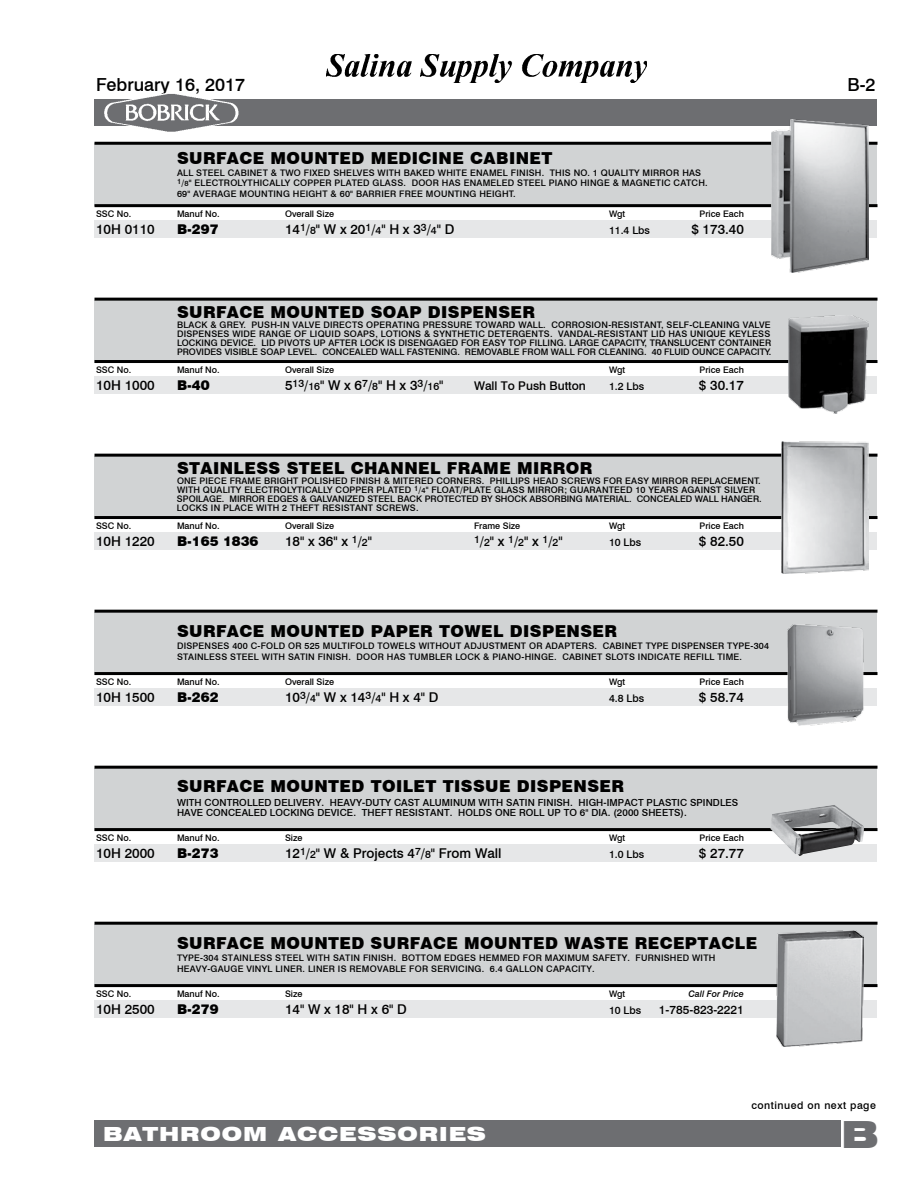
<style>
.page{position:relative;width:918px;height:1188px;background:#fff}
.page>*{position:absolute;margin:0;border:0;box-sizing:border-box;transform-origin:0 0}
.t1{font:900 expanded 37.5px "Swiss 721 BT";color:#6d6e71}
.t2{font:900 expanded 19.5px "Swiss 721 BT";letter-spacing:.05em;color:#fff}
.t3{font:500 18px "Swiss 721 BT";color:#000}
.t4{font:900 16.5px "Swiss 721 BT";letter-spacing:.025em;color:#000}
.t5{font:500 13.5px "Swiss 721 BT";color:#000}
.t6{font:900 13.5px "Swiss 721 BT";color:#000}
.t7{font:500 12px "Swiss 721 BT";color:#000}
.t8{font:500 10.5px "Swiss 721 BT";letter-spacing:.025em;color:#000}
.t9{font:500 10.5px "Swiss 721 BT";letter-spacing:.05em;color:#000}
.t10{font:500 9.75px/10.5px "Swiss 721 BT";letter-spacing:.01em;color:#000}
.t11{font:500 9px/9px "Swiss 721 BT";letter-spacing:.025em;color:#000}
.t12{font:500 9px "Swiss 721 BT";color:#000}
.t13{font:italic 500 9px "Swiss 721 BT";color:#000}
.s1{font-size:7.5px}
.s2{font-size:10.5px}
</style>
<div class="page">
<img style="left:326px;top:54px;width:321px;height:29px">
<div style="left:94px;top:99px;width:784px;height:27px;background:#6d6e71"></div>
<img style="left:104px;top:107px;width:135px;height:11px">
<img style="left:105px;top:94px;width:132px;height:38px">
<div style="left:94px;top:768px;width:784px;height:62px;background:#d1d3d4"></div>
<div style="left:94px;top:300px;width:784px;height:62px;background:#d1d3d4"></div>
<hr style="left:94px;top:298px;width:784px;height:3px;background:#000">
<div style="left:94px;top:377px;width:784px;height:17px;background:#e6e7e8"></div>
<div style="left:94px;top:533px;width:784px;height:17px;background:#e6e7e8"></div>
<div style="left:94px;top:689px;width:784px;height:17px;background:#e6e7e8"></div>
<div style="left:94px;top:845px;width:784px;height:17px;background:#e6e7e8"></div>
<hr style="left:94px;top:360px;width:784px;height:3px;background:#000">
<div style="left:94px;top:612px;width:784px;height:62px;background:#d1d3d4"></div>
<hr style="left:94px;top:610px;width:784px;height:3px;background:#000">
<hr style="left:94px;top:672px;width:784px;height:3px;background:#000">
<div style="left:94px;top:456px;width:784px;height:62px;background:#d1d3d4"></div>
<hr style="left:94px;top:454px;width:784px;height:3px;background:#000">
<hr style="left:94px;top:516px;width:784px;height:3px;background:#000">
<hr style="left:94px;top:766px;width:784px;height:3px;background:#000">
<hr style="left:94px;top:828px;width:784px;height:3px;background:#000">
<div style="left:94px;top:143px;width:784px;height:63px;background:#d1d3d4"></div>
<hr style="left:94px;top:142px;width:784px;height:3px;background:#000">
<div style="left:94px;top:221px;width:784px;height:17px;background:#e6e7e8"></div>
<hr style="left:94px;top:204px;width:784px;height:3px;background:#000">
<div style="left:94px;top:924px;width:784px;height:62px;background:#d1d3d4"></div>
<div style="left:94px;top:1001px;width:784px;height:17px;background:#e6e7e8"></div>
<hr style="left:94px;top:922px;width:784px;height:3px;background:#000">
<hr style="left:94px;top:984px;width:784px;height:3px;background:#000">
<div style="left:94px;top:1120px;width:747px;height:28px;background:#6d6e71"></div>
<img style="left:771px;top:119px;width:98px;height:153px">
<img style="left:788px;top:316px;width:81px;height:97px">
<img style="left:782px;top:442px;width:87px;height:132px">
<img style="left:788px;top:624px;width:76px;height:102px">
<img style="left:770px;top:805px;width:94px;height:51px">
<img style="left:777px;top:930px;width:87px;height:117px">
<h3 class="t3" style="left:96px;top:74px;width:151px">February 16, 2017</h3>
<h3 class="t3" style="left:848px;top:74px;width:30px">B-2</h3>
<h3 class="t4" style="left:177px;top:148px;width:377px">SURFACE MOUNTED MEDICINE CABINET</h3>
<p class="t11" style="left:177px;top:167px;width:532px;line-height:10.5px">ALL STEEL CABINET &amp; TWO FIXED SHELVES WITH BAKED WHITE ENAMEL FINISH. THIS NO. 1 QUALITY MIRROR HAS<br><sup>1</sup>/<span class="s1">8</span>" ELECTROLYTHICALLY COPPER PLATED GLASS. DOOR HAS ENAMELED STEEL PIANO HINGE &amp; MAGNETIC CATCH.<br>69" AVERAGE MOUNTING HEIGHT &amp; 60" BARRIER FREE MOUNTING HEIGHT.</p>
<p class="t11" style="left:96px;top:209px;width:37px">SSC No.</p>
<p class="t11" style="left:177px;top:209px;width:44px">Manuf No.</p>
<p class="t12" style="left:285px;top:208px;width:51px">Overall Size</p>
<p class="t11" style="left:609px;top:209px;width:18px">Wgt</p>
<p class="t12" style="left:700px;top:208px;width:46px">Price Each</p>
<h3 class="t5" style="left:96px;top:221px;width:60px">10H 0110</h3>
<h3 class="t6" style="left:177px;top:221px;width:43px">B-297</h3>
<h3 class="t5" style="left:285px;top:221px;width:171px">14<sup>1</sup>/<span class="s2">8</span>" W x 20<sup>1</sup>/<span class="s2">4</span>" H x 3<sup>3</sup>/<span class="s2">4</span>" D</h3>
<p class="t8" style="left:609px;top:224px;width:42px">11.4 Lbs</p>
<h3 class="t5" style="left:691px;top:221px;width:54px">$ 173.40</h3>
<h3 class="t4" style="left:177px;top:302px;width:360px">SURFACE MOUNTED SOAP DISPENSER</h3>
<p class="t11" style="left:177px;top:320px;width:596px;text-align:justify">BLACK &amp; GREY. PUSH-IN VALVE DIRECTS OPERATING PRESSURE TOWARD WALL. CORROSION-RESISTANT, SELF-CLEANING VALVE DISPENSES WIDE RANGE OF LIQUID SOAPS, LOTIONS &amp; SYNTHETIC DETERGENTS. VANDAL-RESISTANT LID HAS UNIQUE KEYLESS LOCKING DEVICE. LID PIVOTS UP AFTER LOCK IS DISENGAGED FOR EASY TOP FILLING. LARGE CAPACITY, TRANSLUCENT CONTAINER PROVIDES VISIBLE SOAP LEVEL. CONCEALED WALL FASTENING. REMOVABLE FROM WALL FOR CLEANING. 40 FLUID OUNCE CAPACITY.</p>
<p class="t11" style="left:96px;top:365px;width:37px">SSC No.</p>
<p class="t11" style="left:177px;top:365px;width:44px">Manuf No.</p>
<p class="t12" style="left:285px;top:364px;width:51px">Overall Size</p>
<p class="t11" style="left:609px;top:365px;width:18px">Wgt</p>
<p class="t12" style="left:700px;top:364px;width:46px">Price Each</p>
<h3 class="t5" style="left:96px;top:377px;width:60px">10H 1000</h3>
<h3 class="t6" style="left:177px;top:377px;width:34px">B-40</h3>
<h3 class="t5" style="left:285px;top:377px;width:160px">5<sup>13</sup>/<span class="s2">16</span>" W x 6<sup>7</sup>/<span class="s2">8</span>" H x 3<sup>3</sup>/<span class="s2">16</span>"</h3>
<h3 class="t7" style="left:474px;top:379px;width:113px">Wall To Push Button</h3>
<p class="t8" style="left:609px;top:380px;width:37px">1.2 Lbs</p>
<h3 class="t5" style="left:699px;top:377px;width:47px">$ 30.17</h3>
<h3 class="t4" style="left:177px;top:458px;width:417px">STAINLESS STEEL CHANNEL FRAME MIRROR</h3>
<p class="t11" style="left:177px;top:476px;width:586px">ONE PIECE FRAME BRIGHT POLISHED FINISH &amp; MITERED CORNERS. PHILLIPS HEAD SCREWS FOR EASY MIRROR REPLACEMENT.<br>WITH QUALITY ELECTROLYTICALLY COPPER PLATED <sup>1</sup>/<span class="s1">4</span>" FLOAT/PLATE GLASS MIRROR; GUARANTEED 10 YEARS AGAINST SILVER SPOILAGE. MIRROR EDGES &amp; GALVANIZED STEEL BACK PROTECTED BY SHOCK ABSORBING MATERIAL. CONCEALED WALL HANGER.<br>LOCKS IN PLACE WITH 2 THEFT RESISTANT SCREWS.</p>
<p class="t11" style="left:96px;top:521px;width:37px">SSC No.</p>
<p class="t11" style="left:177px;top:521px;width:44px">Manuf No.</p>
<p class="t12" style="left:285px;top:520px;width:51px">Overall Size</p>
<p class="t12" style="left:474px;top:520px;width:48px">Frame Size</p>
<p class="t11" style="left:609px;top:521px;width:18px">Wgt</p>
<p class="t12" style="left:700px;top:520px;width:46px">Price Each</p>
<h3 class="t5" style="left:96px;top:533px;width:60px">10H 1220</h3>
<h3 class="t6" style="left:177px;top:533px;width:83px">B-165 1836</h3>
<h3 class="t5" style="left:285px;top:533px;width:89px">18" x 36" x <sup>1</sup>/<span class="s2">2</span>"</h3>
<h3 class="t5" style="left:474px;top:533px;width:90px"><sup>1</sup>/<span class="s2">2</span>" x <sup>1</sup>/<span class="s2">2</span>" x <sup>1</sup>/<span class="s2">2</span>"</h3>
<p class="t8" style="left:609px;top:536px;width:34px">10 Lbs</p>
<h3 class="t5" style="left:699px;top:533px;width:47px">$ 82.50</h3>
<h3 class="t4" style="left:177px;top:621px;width:442px">SURFACE MOUNTED PAPER TOWEL DISPENSER</h3>
<p class="t11" style="left:177px;top:641px;width:594px;line-height:10.5px">DISPENSES 400 C-FOLD OR 525 MULTIFOLD TOWELS WITHOUT ADJUSTMENT OR ADAPTERS. CABINET TYPE DISPENSER TYPE-304<br>STAINLESS STEEL WITH SATIN FINISH. DOOR HAS TUMBLER LOCK &amp; PIANO-HINGE. CABINET SLOTS INDICATE REFILL TIME.</p>
<p class="t11" style="left:96px;top:677px;width:37px">SSC No.</p>
<p class="t11" style="left:177px;top:677px;width:44px">Manuf No.</p>
<p class="t12" style="left:285px;top:676px;width:51px">Overall Size</p>
<p class="t11" style="left:609px;top:677px;width:18px">Wgt</p>
<p class="t12" style="left:700px;top:676px;width:46px">Price Each</p>
<h3 class="t5" style="left:96px;top:689px;width:60px">10H 1500</h3>
<h3 class="t6" style="left:177px;top:689px;width:43px">B-262</h3>
<h3 class="t5" style="left:285px;top:689px;width:155px">10<sup>3</sup>/<span class="s2">4</span>" W x 14<sup>3</sup>/<span class="s2">4</span>" H x 4" D</h3>
<p class="t8" style="left:609px;top:692px;width:37px">4.8 Lbs</p>
<h3 class="t5" style="left:699px;top:689px;width:47px">$ 58.74</h3>
<h3 class="t4" style="left:177px;top:776px;width:449px">SURFACE MOUNTED TOILET TISSUE DISPENSER</h3>
<p class="t10" style="left:177px;top:797px;width:563px">WITH CONTROLLED DELIVERY. HEAVY-DUTY CAST ALUMINUM WITH SATIN FINISH. HIGH-IMPACT PLASTIC SPINDLES<br>HAVE CONCEALED LOCKING DEVICE. THEFT RESISTANT. HOLDS ONE ROLL UP TO 6" DIA. (2000 SHEETS).</p>
<p class="t11" style="left:96px;top:833px;width:37px">SSC No.</p>
<p class="t11" style="left:177px;top:833px;width:44px">Manuf No.</p>
<p class="t11" style="left:285px;top:833px;width:19px">Size</p>
<p class="t11" style="left:609px;top:833px;width:18px">Wgt</p>
<p class="t12" style="left:700px;top:832px;width:46px">Price Each</p>
<h3 class="t5" style="left:96px;top:845px;width:60px">10H 2000</h3>
<h3 class="t6" style="left:177px;top:845px;width:43px">B-273</h3>
<h3 class="t5" style="left:285px;top:845px;width:218px">12<sup>1</sup>/<span class="s2">2</span>" W &amp; Projects 4<sup>7</sup>/<span class="s2">8</span>" From Wall</h3>
<p class="t8" style="left:609px;top:848px;width:37px">1.0 Lbs</p>
<h3 class="t5" style="left:699px;top:845px;width:47px">$ 27.77</h3>
<h3 class="t4" style="left:177px;top:933px;width:582px">SURFACE MOUNTED SURFACE MOUNTED WASTE RECEPTACLE</h3>
<p class="t11" style="left:177px;top:953px;width:540px;line-height:10.5px">TYPE-304 STAINLESS STEEL WITH SATIN FINISH. BOTTOM EDGES HEMMED FOR MAXIMUM SAFETY. FURNISHED WITH<br>HEAVY-GAUGE VINYL LINER. LINER IS REMOVABLE FOR SERVICING. 6.4 GALLON CAPACITY.</p>
<p class="t11" style="left:96px;top:989px;width:37px">SSC No.</p>
<p class="t11" style="left:177px;top:989px;width:44px">Manuf No.</p>
<p class="t11" style="left:285px;top:989px;width:19px">Size</p>
<p class="t11" style="left:609px;top:989px;width:18px">Wgt</p>
<p class="t13" style="left:688px;top:988px;width:57px">Call For Price</p>
<h3 class="t5" style="left:96px;top:1001px;width:60px">10H 2500</h3>
<h3 class="t6" style="left:177px;top:1001px;width:43px">B-279</h3>
<h3 class="t5" style="left:285px;top:1001px;width:123px">14" W x 18" H x 6" D</h3>
<p class="t8" style="left:609px;top:1004px;width:34px">10 Lbs</p>
<h3 class="t7" style="left:659px;top:1003px;width:87px">1-785-823-2221</h3>
<p class="t9" style="left:751px;top:1099px;width:126px">continued on next page</p>
<h2 class="t2" style="left:103px;top:1123px;width:384px">BATHROOM ACCESSORIES</h2>
<h1 class="t1" style="left:841px;top:1111px;width:39px">B</h1>
</div>
